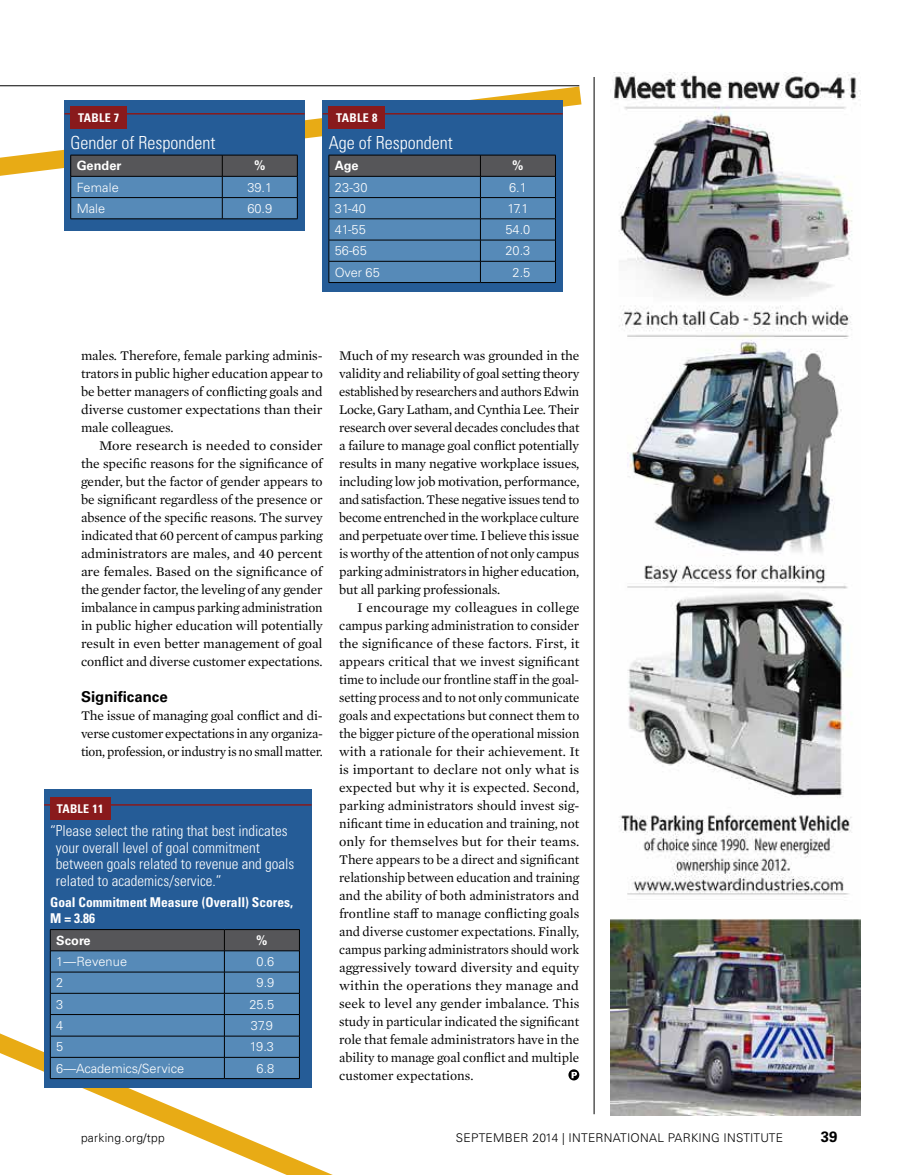
<style>
.page{position:relative;width:905px;height:1175px;background:#fff}
.page>*{position:absolute;margin:0;border:0;box-sizing:border-box;transform-origin:0 0}
.t1{font:300 condensed 18px "Univers LT Std";color:#fff}
.t2{font:300 condensed 15px/16.5px "Univers LT Std";color:#fff}
.t3{font:700 15px "Univers LT Std";color:#000}
.t4{font:13.5px/18px "Mercury Text G1";letter-spacing:-.01em;color:#000;text-align:justify}
.t5{font:13.5px/18px "Mercury Text G1";letter-spacing:-.01em;color:#000;text-align:justify;scale:1.05 1}
.t6{font:700 condensed 13.5px/16.5px "Univers LT Std";color:#fff}
.t7{font:300 12.75px "Univers LT Std";color:#fff}
.t8{font:700 12.75px "Univers LT Std";color:#fff}
.t9{font:300 12px "Univers LT Std";letter-spacing:.02em;color:#000}
.t10{font:700 condensed 12px "Univers LT Std";letter-spacing:.025em;color:#fff}
</style>
<div class="page">
<svg style="left:0;top:789px;width:331px;height:385px"></svg>
<svg style="left:0;top:77px;width:594px;height:226px"></svg>
<hr style="left:0;top:85px;width:579px;height:1px;background:#000">
<img style="left:610px;top:72px;width:250px;height:1043px">
<hr style="left:594px;top:77px;width:1px;height:1037px;background:#000">
<div style="left:44px;top:789px;width:267px;height:298px;background:#255c97"></div>
<svg style="left:50px;top:929px;width:250px;height:149px;background:#507aa0"></svg>
<hr style="left:50px;top:1078px;width:174px;height:1px;background:#000">
<hr style="left:224px;top:1078px;width:75px;height:1px;background:#000">
<hr style="left:44px;top:804px;width:267px;height:1px;background:#891a1c">
<div style="left:50px;top:797px;width:60px;height:22px;background:#891a1c"></div>
<div style="left:64px;top:100px;width:240px;height:130px;background:#255c97"></div>
<svg style="left:70px;top:155px;width:228px;height:64px;background:#517290"></svg>
<hr style="left:70px;top:218px;width:152px;height:1px;background:#000">
<hr style="left:222px;top:218px;width:75px;height:1px;background:#000">
<hr style="left:64px;top:113px;width:240px;height:1px;background:#891a1c">
<div style="left:70px;top:106px;width:57px;height:23px;background:#891a1c"></div>
<div style="left:322px;top:100px;width:240px;height:191px;background:#255c97"></div>
<svg style="left:328px;top:155px;width:228px;height:127px;background:#50799e"></svg>
<hr style="left:328px;top:282px;width:152px;height:1px;background:#000">
<hr style="left:480px;top:282px;width:75px;height:1px;background:#000">
<hr style="left:322px;top:113px;width:240px;height:1px;background:#891a1c">
<div style="left:328px;top:106px;width:57px;height:23px;background:#891a1c"></div>
<svg style="left:568px;top:1069px;width:11px;height:11px"></svg>
<svg style="left:571px;top:1071px;width:6px;height:7px"></svg>
<p class="t10" style="left:78px;top:110px;width:43px">TABLE 7</p>
<h1 class="t1" style="left:70px;top:132px;width:146px">Gender of Respondent</h1>
<p class="t8" style="left:77px;top:158px;width:46px">Gender</p>
<p class="t8" style="left:254px;top:158px;width:13px">%</p>
<p class="t7" style="left:77px;top:179px;width:44px">Female</p>
<p class="t7" style="left:247px;top:179px;width:26px">39.1</p>
<p class="t7" style="left:77px;top:201px;width:30px">Male</p>
<p class="t7" style="left:247px;top:201px;width:26px">60.9</p>
<p class="t10" style="left:336px;top:110px;width:43px">TABLE 8</p>
<h1 class="t1" style="left:328px;top:132px;width:125px">Age of Respondent</h1>
<p class="t8" style="left:335px;top:158px;width:25px">Age</p>
<p class="t8" style="left:512px;top:158px;width:13px">%</p>
<p class="t7" style="left:335px;top:179px;width:34px">23-30</p>
<p class="t7" style="left:509px;top:179px;width:19px">6.1</p>
<p class="t7" style="left:335px;top:201px;width:33px">31-40</p>
<p class="t7" style="left:507px;top:201px;width:23px">17.1</p>
<p class="t7" style="left:335px;top:222px;width:32px">41-55</p>
<p class="t7" style="left:505px;top:222px;width:26px">54.0</p>
<p class="t7" style="left:335px;top:243px;width:33px">56-65</p>
<p class="t7" style="left:505px;top:243px;width:26px">20.3</p>
<p class="t7" style="left:335px;top:264px;width:46px">Over 65</p>
<p class="t7" style="left:512px;top:264px;width:19px">2.5</p>
<p class="t4" style="left:81px;top:346px;width:243px">males. Therefore, female parking adminis&shy;trators in public higher education appear to be better managers of conflicting goals and diverse customer expectations than their male colleagues.</p>
<p class="t5" style="left:81px;top:436px;width:232px;text-indent:18px">More research is needed to consider the specific reasons for the significance of gender, but the factor of gender appears to be significant regardless of the presence or absence of the specific reasons. The survey indicated that 60 percent of campus parking administrators are males, and 40 percent are females. Based on the significance of the gender factor, the leveling of any gender imbalance in campus parking administration in public higher education will potentially result in even better management of goal conflict and diverse customer expectations.</p>
<p class="t3" style="left:81px;top:688px;width:88px">Significance</p>
<p class="t4" style="left:81px;top:706px;width:243px">The issue of managing goal conflict and di&shy;verse customer expectations in any organiza&shy;tion, profession, or industry is no small matter.</p>
<p class="t10" style="left:57px;top:801px;width:48px">TABLE 11</p>
<p class="t2" style="left:56px;top:822px;width:240px;text-indent:-6px">“Please select the rating that best indicates your overall level of goal commitment between goals related to revenue and goals related to academics/service.”</p>
<p class="t6" style="left:50px;top:893px;width:244px">Goal Commitment Measure (Overall) Scores,<br>M = 3.86</p>
<p class="t8" style="left:56px;top:932px;width:36px">Score</p>
<p class="t8" style="left:256px;top:932px;width:13px">%</p>
<p class="t7" style="left:56px;top:953px;width:72px">1—Revenue</p>
<p class="t7" style="left:256px;top:953px;width:19px">0.6</p>
<p class="t7" style="left:56px;top:975px;width:9px">2</p>
<p class="t7" style="left:256px;top:975px;width:19px">9.9</p>
<p class="t7" style="left:56px;top:996px;width:9px">3</p>
<p class="t7" style="left:249px;top:996px;width:26px">25.5</p>
<p class="t7" style="left:56px;top:1017px;width:9px">4</p>
<p class="t7" style="left:251px;top:1017px;width:24px">37.9</p>
<p class="t7" style="left:56px;top:1039px;width:9px">5</p>
<p class="t7" style="left:250px;top:1039px;width:26px">19.3</p>
<p class="t7" style="left:56px;top:1060px;width:129px">6—Academics/Service</p>
<p class="t7" style="left:256px;top:1060px;width:19px">6.8</p>
<p class="t4" style="left:339px;top:346px;width:242px">Much of my research was grounded in the validity and reliability of goal setting theory established by researchers and authors Edwin Locke, Gary Latham, and Cynthia Lee. Their research over several decades concludes that a failure to manage goal conflict potentially results in many negative workplace issues, including low job motivation, performance, and satisfaction. These negative issues tend to become entrenched in the workplace culture and perpetuate over time. I believe this issue is worthy of the attention of not only campus parking administrators in higher education, but all parking professionals.</p>
<p class="t4" style="left:339px;top:598px;width:242px;text-indent:18px">I encourage my colleagues in college campus parking administration to consider the significance of these factors. First, it appears critical that we invest significant time to include our frontline staff in the goal&shy;setting process and to not only communicate goals and expectations but connect them to the bigger picture of the operational mission with a rationale for their achievement. It is important to declare not only what is expected but why it is expected. Second, parking administrators should invest sig&shy;nificant time in education and training, not only for themselves but for their teams.<br>There appears to be a direct and significant relationship between education and training and the ability of both administrators and frontline staff to manage conflicting goals and diverse customer expectations. Finally, campus parking administrators should work aggressively toward diversity and equity within the operations they manage and seek to level any gender imbalance. This study in particular indicated the significant role that female administrators have in the ability to manage goal conflict and multiple customer expectations.</p>
<p class="t9" style="left:81px;top:1130px;width:85px">parking.org/tpp</p>
<p class="t9" style="left:456px;top:1130px;width:329px">SEPTEMBER 2014 | INTERNATIONAL PARKING INSTITUTE</p>
<p class="t3" style="left:820px;top:1127px;width:18px">39</p>
</div>
